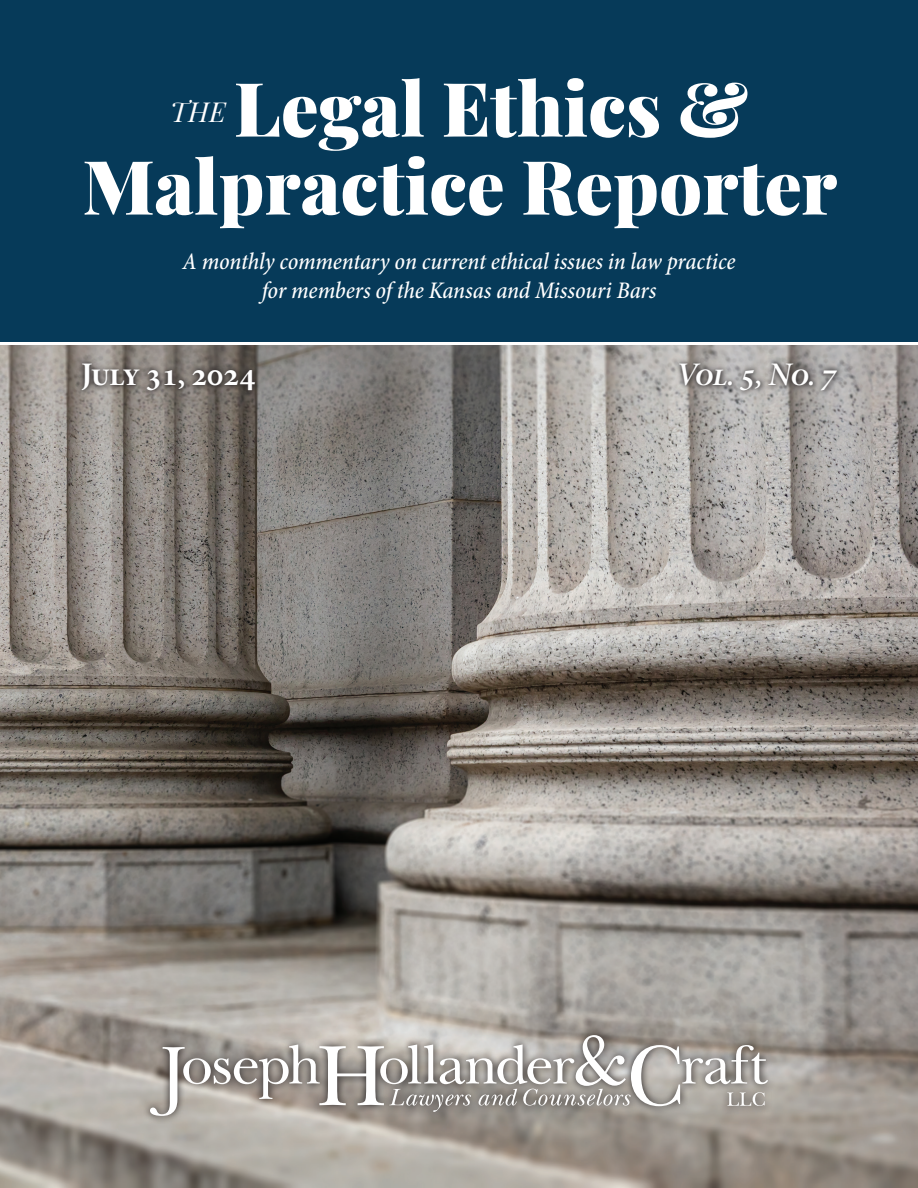
<style>
.page{position:relative;width:918px;height:1188px;background:#fff}
.page>*{position:absolute;margin:0;border:0;box-sizing:border-box;transform-origin:0 0}
.t1{font:900 75px/78px "Playfair Display";color:#fff}
.t2{font:33px "Minion Pro Bold Subh";letter-spacing:-.02em;color:#fff}
.t3{font:33px "Minion Pro Semibold It Subh";color:#fff}
.t4{font:italic 27px "Playfair Display";color:#fff}
.t5{font:italic 500 condensed 24px/28.8px "Minion Pro";letter-spacing:-.005em;color:#fff;text-align:center}
</style>
<div class="page">
<img style="left:0;top:345px;width:918px;height:843px">
<div style="left:0;top:0;width:918px;height:345px;background:#063a59"></div>
<svg style="left:142px;top:1027px;width:633px;height:97px;background:#aaa49d"></svg>
<svg style="left:150px;top:1035px;width:618px;height:81px;background:#afaba6"></svg>
<svg style="left:76px;top:357px;width:767px;height:40px;background:#8c8885"></svg>
<hr style="left:0;top:342px;width:918px;height:3px;background:#fff">
<h1 class="t1" style="left:82px;top:63px;width:756px;text-indent:152px">Legal Ethics &amp;<br>Malpractice Reporter</h1>
<p class="t5" style="left:182px;top:247px;width:555px">A monthly commentary on current ethical issues in law practice for members of the Kansas and Missouri Bars</p>
<p class="t4" style="left:170px;top:91px;width:57px">THE</p>
<h2 class="t2" style="left:81px;top:352px;width:176px">July 31, 2024</h2>
<h2 class="t3" style="left:676px;top:352px;width:162px">Vol. 5, No. 7</h2>
</div>
